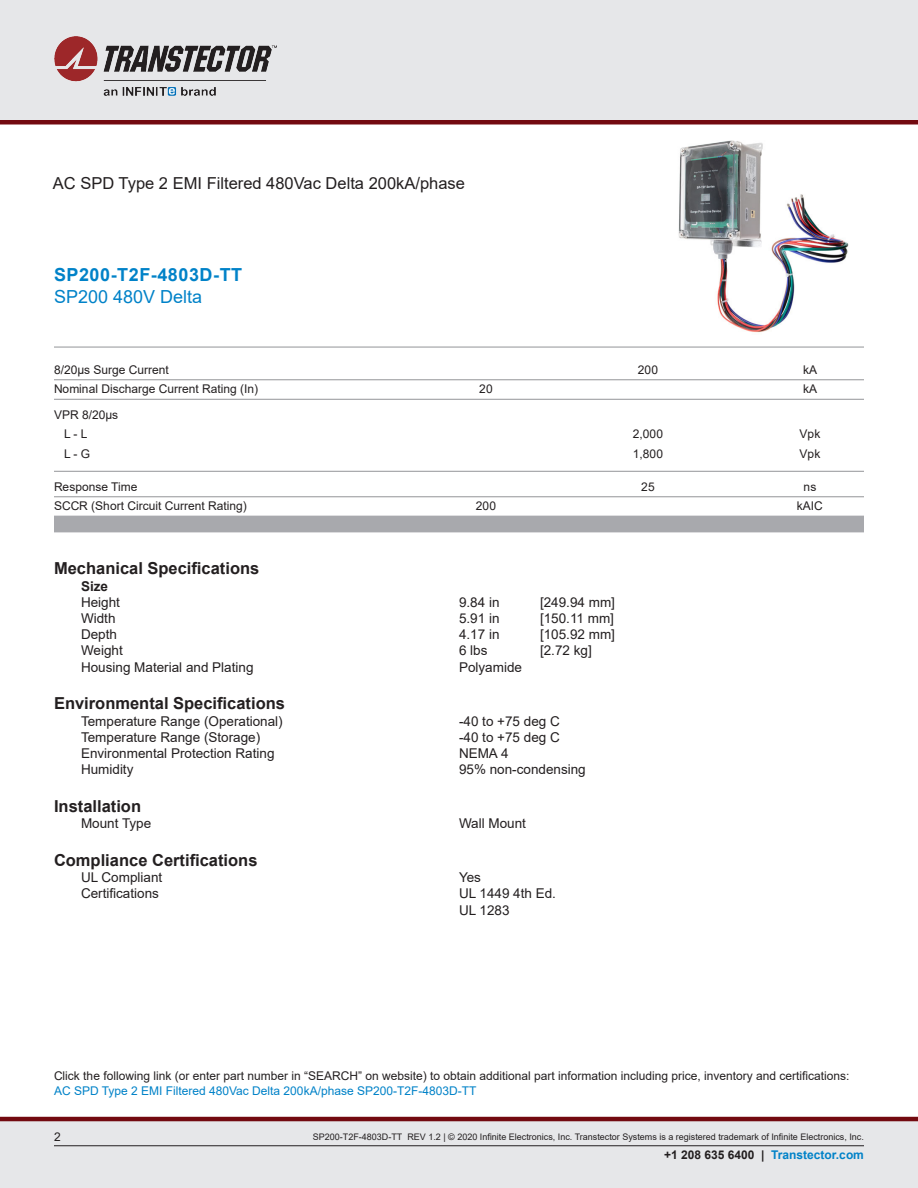
<style>
.page{position:relative;width:918px;height:1188px;background:#fff}
.page>*{position:absolute;margin:0;border:0;box-sizing:border-box;transform-origin:0 0}
.PN{font:700 18px "Arial";letter-spacing:.03em;color:#0082c8}
.t1{font:18px "Arial";color:#0082c8}
.Head1{font:700 16.5px "Arial";color:#231f20}
.Web_Description_Para{font:16.5px "Arial";color:#231f20}
.Head1_for_Compliance{font:700 16.5px "Arial";color:#231f20}
.Specs_Para{font:13.5px "Arial";color:#231f20}
.Head2_after_Head1{font:13.5px "Arial";color:#231f20}
.Head2_after_Head1-2{font:700 13.5px "Arial";color:#231f20}
.Description_and_PN_L{font:12px/14.4px "Arial";color:#231f20}
.Table-Body{font:12px "Arial";color:#231f20}
.t2{font:700 12px "Arial";color:#0082c8}
.t3{font:9px "Arial";color:#231f20}
.s1{color:#0082c8}
.s2{color:#231f20}
</style>
<div class="page">
<div style="left:0;top:0;width:918px;height:122px;background:#e6e7e9"></div>
<hr style="left:0;top:120px;width:918px;height:4px;background:#730a10">
<img style="left:54px;top:36px;width:223px;height:59px">
<div style="left:0;top:1121px;width:918px;height:67px;background:#e6e7e9"></div>
<hr style="left:0;top:1117px;width:918px;height:4px;background:#730a10">
<hr style="left:54px;top:1145px;width:810px;height:1px;background:#231f20">
<hr style="left:54px;top:347px;width:810px;height:1px;background:#939598">
<hr style="left:54px;top:380px;width:810px;height:1px;background:#939598">
<hr style="left:54px;top:399px;width:810px;height:1px;background:#939598">
<hr style="left:54px;top:471px;width:810px;height:1px;background:#939598">
<hr style="left:54px;top:497px;width:810px;height:1px;background:#939598">
<div style="left:54px;top:516px;width:810px;height:16px;background:#a8a9ad"></div>
<img style="left:678px;top:140px;width:171px;height:193px">
<h1 class="Web_Description_Para" style="left:53px;top:172px;width:414px">AC SPD Type 2 EMI Filtered 480Vac Delta 200kA/phase</h1>
<p class="PN" style="left:54px;top:262px;width:190px">SP200-T2F-4803D-TT</p>
<p class="t1" style="left:54px;top:284px;width:150px">SP200 480V Delta</p>
<p class="Table-Body" style="left:54px;top:361px;width:116px">8/20µs Surge Current</p>
<p class="Table-Body" style="left:638px;top:361px;width:22px">200</p>
<p class="Table-Body" style="left:803px;top:361px;width:16px">kA</p>
<p class="Table-Body" style="left:54px;top:381px;width:206px">Nominal Discharge Current Rating (In)</p>
<p class="Table-Body" style="left:479px;top:381px;width:15px">20</p>
<p class="Table-Body" style="left:803px;top:381px;width:16px">kA</p>
<p class="Table-Body" style="left:54px;top:406px;width:66px">VPR 8/20µs</p>
<p class="Table-Body" style="left:64px;top:426px;width:25px">L - L</p>
<p class="Table-Body" style="left:633px;top:426px;width:32px">2,000</p>
<p class="Table-Body" style="left:800px;top:426px;width:22px">Vpk</p>
<p class="Table-Body" style="left:64px;top:445px;width:28px">L - G</p>
<p class="Table-Body" style="left:633px;top:445px;width:32px">1,800</p>
<p class="Table-Body" style="left:800px;top:445px;width:22px">Vpk</p>
<p class="Table-Body" style="left:54px;top:478px;width:85px">Response Time</p>
<p class="Table-Body" style="left:641px;top:478px;width:15px">25</p>
<p class="Table-Body" style="left:804px;top:478px;width:14px">ns</p>
<p class="Table-Body" style="left:54px;top:498px;width:194px">SCCR (Short Circuit Current Rating)</p>
<p class="Table-Body" style="left:476px;top:498px;width:22px">200</p>
<p class="Table-Body" style="left:797px;top:498px;width:28px">kAIC</p>
<p class="Head1" style="left:54px;top:557px;width:207px">Mechanical Specifications</p>
<p class="Head2_after_Head1-2" style="left:81px;top:576px;width:29px">Size</p>
<p class="Specs_Para" style="left:81px;top:593px;width:41px">Height</p>
<p class="Specs_Para" style="left:459px;top:593px;width:42px">9.84 in</p>
<p class="Specs_Para" style="left:540px;top:593px;width:77px">[249.94 mm]</p>
<p class="Head2_after_Head1" style="left:81px;top:609px;width:36px">Width</p>
<p class="Head2_after_Head1" style="left:459px;top:609px;width:42px">5.91 in</p>
<p class="Head2_after_Head1" style="left:540px;top:609px;width:76px">[150.11 mm]</p>
<p class="Head2_after_Head1" style="left:81px;top:625px;width:38px">Depth</p>
<p class="Head2_after_Head1" style="left:459px;top:625px;width:42px">4.17 in</p>
<p class="Head2_after_Head1" style="left:540px;top:625px;width:77px">[105.92 mm]</p>
<p class="Specs_Para" style="left:81px;top:641px;width:43px">Weight</p>
<p class="Specs_Para" style="left:459px;top:641px;width:30px">6 lbs</p>
<p class="Specs_Para" style="left:540px;top:641px;width:53px">[2.72 kg]</p>
<p class="Specs_Para" style="left:81px;top:657px;width:174px">Housing Material and Plating</p>
<p class="Specs_Para" style="left:459px;top:657px;width:65px">Polyamide</p>
<p class="Head1" style="left:54px;top:692px;width:233px">Environmental Specifications</p>
<p class="Head2_after_Head1" style="left:81px;top:711px;width:203px">Temperature Range (Operational)</p>
<p class="Head2_after_Head1" style="left:459px;top:711px;width:102px">-40 to +75 deg C</p>
<p class="Specs_Para" style="left:81px;top:728px;width:181px">Temperature Range (Storage)</p>
<p class="Specs_Para" style="left:459px;top:728px;width:102px">-40 to +75 deg C</p>
<p class="Specs_Para" style="left:81px;top:744px;width:195px">Environmental Protection Rating</p>
<p class="Specs_Para" style="left:459px;top:744px;width:51px">NEMA 4</p>
<p class="Specs_Para" style="left:81px;top:760px;width:54px">Humidity</p>
<p class="Specs_Para" style="left:459px;top:760px;width:128px">95% non-condensing</p>
<p class="Head1" style="left:54px;top:795px;width:89px">Installation</p>
<p class="Specs_Para" style="left:81px;top:814px;width:72px">Mount Type</p>
<p class="Specs_Para" style="left:459px;top:814px;width:69px">Wall Mount</p>
<p class="Head1_for_Compliance" style="left:54px;top:849px;width:205px">Compliance Certifications</p>
<p class="Specs_Para" style="left:81px;top:868px;width:83px">UL Compliant</p>
<p class="Specs_Para" style="left:459px;top:868px;width:24px">Yes</p>
<p class="Specs_Para" style="left:81px;top:884px;width:80px">Certifications</p>
<p class="Specs_Para" style="left:459px;top:884px;width:99px">UL 1449 4th Ed.</p>
<p class="Specs_Para" style="left:459px;top:900px;width:52px">UL 1283</p>
<p class="Description_and_PN_L" style="left:54px;top:1069px;width:797px">Click the following link (or enter part number in “SEARCH” on website) to obtain additional part information including price, inventory and certifications:<br><span class="s1">AC SPD Type 2 EMI Filtered 480Vac Delta 200kA/phase SP200-T2F-4803D-TT</span></p>
<p class="Description_and_PN_L" style="left:54px;top:1129px;width:8px">2</p>
<p class="t3" style="left:313px;top:1131px;width:553px">SP200-T2F-4803D-TT REV 1.2 | © 2020 Infinite Electronics, Inc. Transtector Systems is a registered trademark of Infinite Electronics, Inc.</p>
<p class="t2" style="left:664px;top:1147px;width:201px"><span class="s2">+1 208 635 6400 |</span> Transtector.com</p>
</div>
